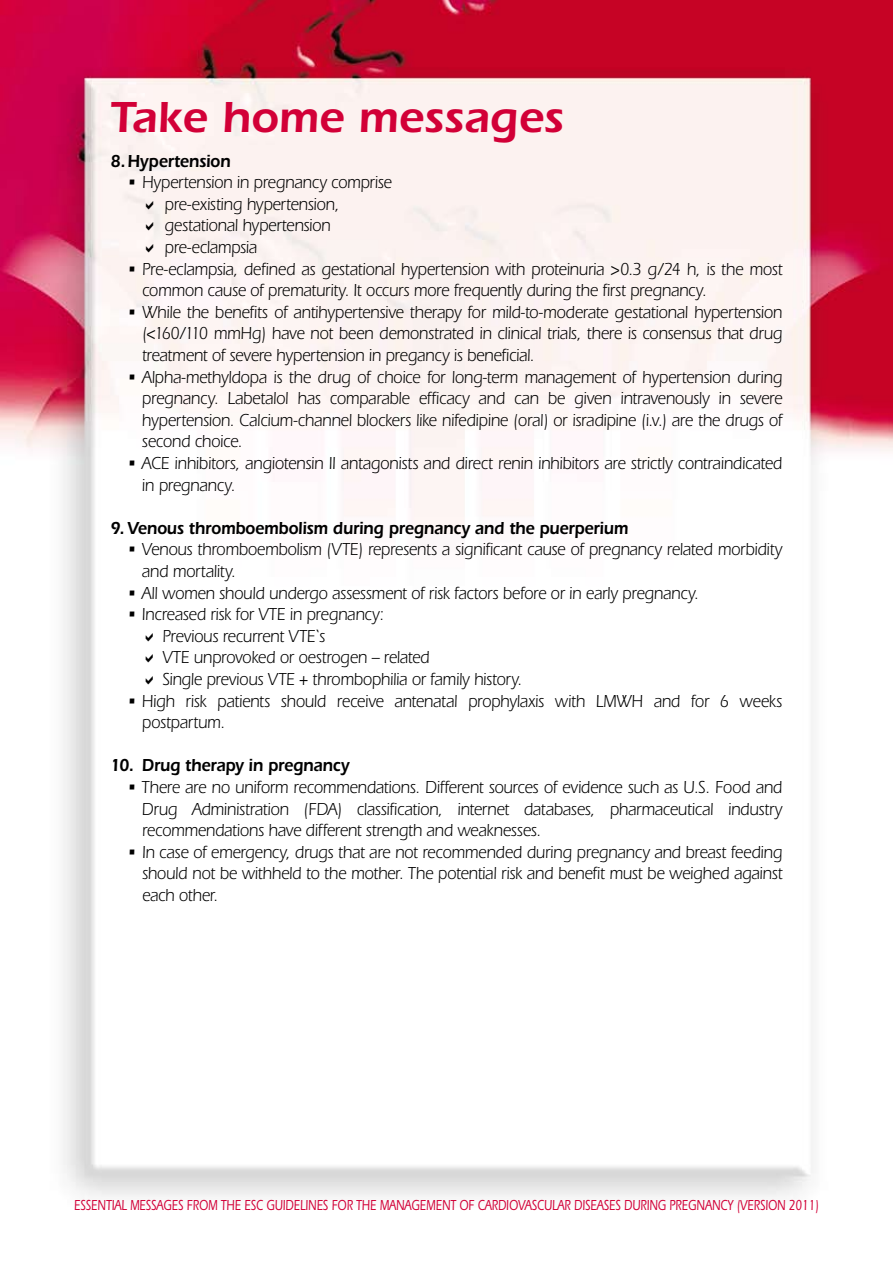
<style>
.page{position:relative;width:893px;height:1263px;background:#fff}
.page>*{position:absolute;margin:0;border:0;box-sizing:border-box;transform-origin:0 0}
.t1{font:600 45px "Itc Eras";color:#d20037}
.t2{font:18px/21.6px "Itc Eras";letter-spacing:-.015em;color:#000;scale:.9 1}
.t3{font:600 18px "Itc Eras";letter-spacing:-.01em;color:#000;scale:.9 1}
.t4{font:500 15px "Itc Eras";color:#d20037;scale:.75 1}
</style>
<div class="page">
<img style="left:0;top:0;width:893px;height:1197px">
<svg style="left:146px;top:201px;width:7px;height:8px"></svg>
<svg style="left:146px;top:222px;width:7px;height:9px"></svg>
<svg style="left:146px;top:244px;width:7px;height:8px"></svg>
<svg style="left:146px;top:633px;width:7px;height:8px"></svg>
<svg style="left:146px;top:654px;width:7px;height:9px"></svg>
<svg style="left:146px;top:676px;width:7px;height:8px"></svg>
<h1 class="t1" style="left:111px;top:91px;width:455px">Take home messages</h1>
<p class="t3" style="left:111px;top:150px;width:135px">8. Hypertension</p>
<p class="t2" style="left:165px;top:172px;width:254px;text-indent:-37px">• Hypertension in pregnancy comprise pre-existing hypertension, gestational hypertension pre-eclampsia</p>
<p class="t2" style="left:142px;top:258px;width:713px;text-indent:-14px">• Pre-eclampsia, defined as gestational hypertension with proteinuria &gt;0.3 g/24 h, is the most common cause of prematurity. It occurs more frequently during the first pregnancy.</p>
<p class="t2" style="left:142px;top:301px;width:713px;text-align:justify;text-indent:-14px">• While the benefits of antihypertensive therapy for mild-to-moderate gestational hypertension (&lt;160/110 mmHg) have not been demonstrated in clinical trials, there is consensus that drug treatment of severe hypertension in pregancy is beneficial.</p>
<p class="t2" style="left:142px;top:366px;width:713px;text-align:justify;text-indent:-14px">• Alpha-methyldopa is the drug of choice for long-term management of hypertension during pregnancy. Labetalol has comparable efficacy and can be given intravenously in severe hypertension. Calcium-channel blockers like nifedipine (oral) or isradipine (i.v.) are the drugs of second choice.</p>
<p class="t2" style="left:142px;top:453px;width:713px;text-indent:-15px">• ACE inhibitors, angiotensin II antagonists and direct renin inhibitors are strictly contraindicated in pregnancy.</p>
<p class="t3" style="left:110px;top:517px;width:577px">9. Venous thromboembolism during pregnancy and the puerperium</p>
<p class="t2" style="left:142px;top:539px;width:713px;text-indent:-14px">• Venous thromboembolism (VTE) represents a significant cause of pregnancy related morbidity and mortality.</p>
<p class="t2" style="left:127px;top:582px;width:636px">• All women should undergo assessment of risk factors before or in early pregnancy.</p>
<p class="t2" style="left:162px;top:604px;width:401px;text-indent:-35px">• Increased risk for VTE in pregnancy:<br>Previous recurrent VTE`s<br>VTE unprovoked or oestrogen – related<br>Single previous VTE + thrombophilia or family history.</p>
<p class="t2" style="left:142px;top:690px;width:713px;text-indent:-14px">• High risk patients should receive antenatal prophylaxis with LMWH and for 6 weeks postpartum.</p>
<p class="t3" style="left:110px;top:755px;width:267px">10. Drug therapy in pregnancy</p>
<p class="t2" style="left:142px;top:777px;width:713px;text-align:justify;text-indent:-14px">• There are no uniform recommendations. Different sources of evidence such as U.S. Food and Drug Administration (FDA) classification, internet databases, pharmaceutical industry recommendations have different strength and weaknesses.</p>
<p class="t2" style="left:142px;top:841px;width:713px;text-align:justify;text-indent:-14px">• In case of emergency, drugs that are not recommended during pregnancy and breast feeding should not be withheld to the mother. The potential risk and benefit must be weighed against each other.</p>
<p class="t4" style="left:74px;top:1197px;width:994px">ESSENTIAL MESSAGES FROM THE ESC GUIDELINES FOR THE MANAGEMENT OF CARDIOVASCULAR DISEASES DURING PREGNANCY (VERSION 2011)</p>
</div>
